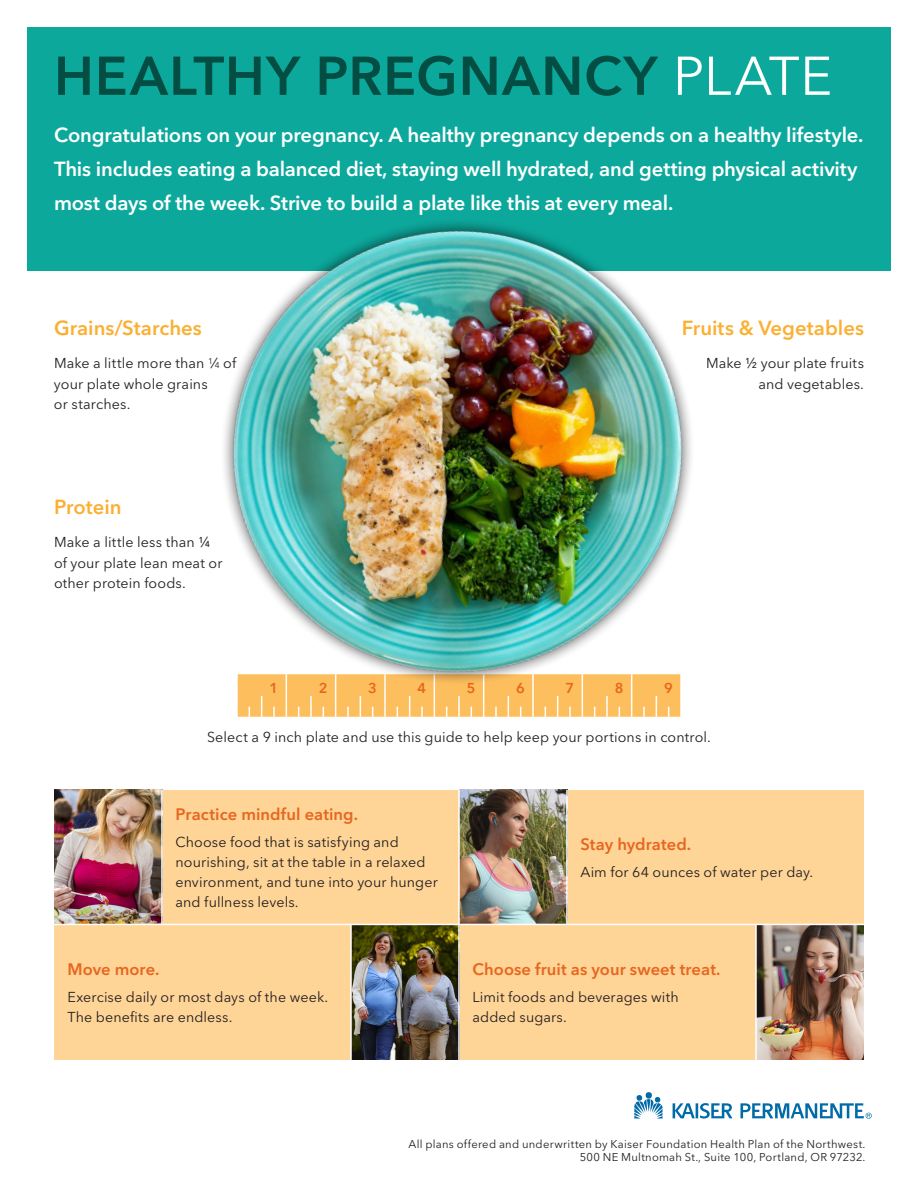
<style>
.page{position:relative;width:918px;height:1188px;background:#fff}
.page>*{position:absolute;margin:0;border:0;box-sizing:border-box;transform-origin:0 0}
.t1{font:600 54px "Avenir Next LT Pro";letter-spacing:.015em;color:#034d43}
.t2{font:600 20.25px/33.8px "Avenir Next LT Pro";letter-spacing:-.01em;color:#fff}
.t3{font:600 20.25px "Avenir Next LT Pro";color:#fbb033}
.t4{font:600 16.5px "Avenir Next LT Pro";letter-spacing:.005em;color:#e7661f}
.t5{font:14.25px/20.2px "Avenir Next LT Pro";letter-spacing:.01em;color:#231f20}
.t6{font:600 14.25px "Avenir Next LT Pro";color:#e7661f}
.t7{font:11.25px/13.5px "Avenir Next LT Pro";letter-spacing:.02em;color:#231f20;text-align:right}
.s1{font-weight:400;color:#fff}
.s2{font-size:8.25px}
</style>
<div class="page">
<div style="left:27px;top:27px;width:864px;height:243px;background:#0da89c"></div>
<img style="left:184px;top:222px;width:550px;height:496px">
<svg style="left:634px;top:1094px;width:29px;height:25px"></svg>
<div style="left:646px;top:1092px;width:6px;height:7px;background:#006ba7;border-radius:50%"></div>
<svg style="left:673px;top:1103px;width:59px;height:16px"></svg>
<svg style="left:740px;top:1103px;width:132px;height:16px"></svg>
<div style="left:54px;top:925px;width:297px;height:135px;background:#fed497"></div>
<div style="left:459px;top:925px;width:297px;height:135px;background:#fed497"></div>
<div style="left:162px;top:790px;width:297px;height:135px;background:#fed497"></div>
<div style="left:567px;top:790px;width:297px;height:135px;background:#fed497"></div>
<img style="left:352px;top:925px;width:106px;height:135px">
<img style="left:757px;top:925px;width:107px;height:135px">
<img style="left:54px;top:790px;width:107px;height:134px">
<img style="left:460px;top:790px;width:106px;height:134px">
<hr style="left:54px;top:924px;width:810px;height:1px;background:#fff">
<hr style="left:161px;top:790px;width:2px;height:135px;background:#fff">
<hr style="left:566px;top:790px;width:2px;height:135px;background:#fff">
<hr style="left:755px;top:925px;width:2px;height:135px;background:#fff">
<hr style="left:350px;top:925px;width:2px;height:135px;background:#fff">
<hr style="left:458px;top:790px;width:2px;height:270px;background:#fff">
<h1 class="t1" style="left:54px;top:43px;width:780px">HEALTHY PREGNANCY <span class="s1">PLATE</span></h1>
<p class="t2" style="left:54px;top:118px;width:811px">Congratulations on your pregnancy. A healthy pregnancy depends on a healthy lifestyle.<br>This includes eating a balanced diet, staying well hydrated, and getting physical activity most days of the week. Strive to build a plate like this at every meal.</p>
<h2 class="t3" style="left:54px;top:315px;width:149px">Grains/Starches</h2>
<p class="t5" style="left:54px;top:353px;width:184px">Make a little more than <sup>1</sup>∕<span class="s2">4</span> of your plate whole grains<br>or starches.</p>
<h2 class="t3" style="left:54px;top:494px;width:69px">Protein</h2>
<p class="t5" style="left:54px;top:532px;width:170px">Make a little less than ¼ of your plate lean meat or other protein foods.</p>
<p class="t3" style="left:682px;top:315px;width:184px">Fruits &amp; Vegetables</p>
<p class="t5" style="left:706px;top:353px;width:159px;text-align:right">Make ½ your plate fruits and vegetables.</p>
<p class="t6" style="left:270px;top:680px;width:10px">1</p>
<p class="t6" style="left:319px;top:680px;width:10px">2</p>
<p class="t6" style="left:368px;top:680px;width:10px">3</p>
<p class="t6" style="left:418px;top:680px;width:10px">4</p>
<p class="t6" style="left:467px;top:680px;width:10px">5</p>
<p class="t6" style="left:516px;top:680px;width:10px">6</p>
<p class="t6" style="left:566px;top:680px;width:10px">7</p>
<p class="t6" style="left:615px;top:680px;width:10px">8</p>
<p class="t6" style="left:664px;top:680px;width:10px">9</p>
<p class="t5" style="left:207px;top:727px;width:505px">Select a 9 inch plate and use this guide to help keep your portions in control.</p>
<h2 class="t4" style="left:176px;top:804px;width:184px">Practice mindful eating.</h2>
<p class="t5" style="left:176px;top:832px;width:264px">Choose food that is satisfying and nourishing, sit at the table in a relaxed environment, and tune into your hunger and fullness levels.</p>
<h2 class="t4" style="left:581px;top:834px;width:112px">Stay hydrated.</h2>
<p class="t5" style="left:581px;top:862px;width:234px">Aim for 64 ounces of water per day.</p>
<h2 class="t4" style="left:68px;top:959px;width:93px">Move more.</h2>
<p class="t5" style="left:68px;top:987px;width:262px">Exercise daily or most days of the week.<br>The benefits are endless.</p>
<p class="t4" style="left:473px;top:959px;width:250px">Choose fruit as your sweet treat.</p>
<p class="t5" style="left:473px;top:987px;width:208px">Limit foods and beverages with added sugars.</p>
<p class="t7" style="left:408px;top:1137px;width:459px">All plans offered and underwritten by Kaiser Foundation Health Plan of the Northwest.<br>500 NE Multnomah St., Suite 100, Portland, OR 97232.</p>
</div>
